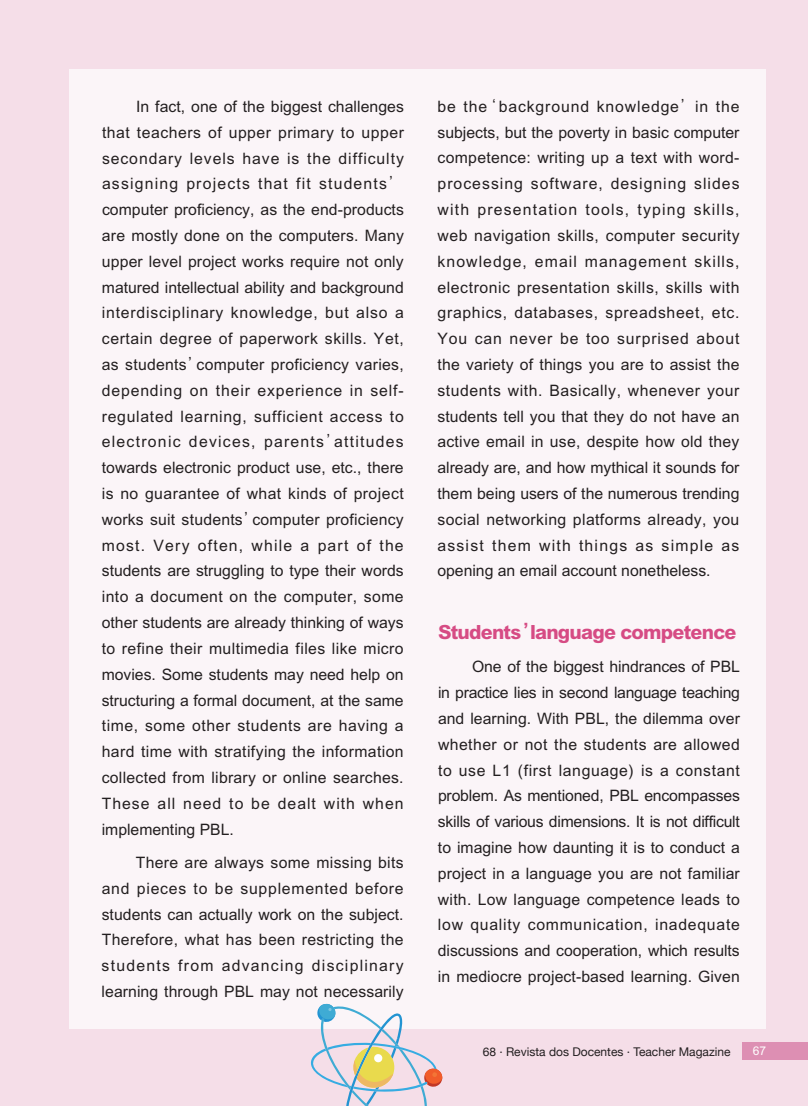
<style>
.page{position:relative;width:808px;height:1106px;background:#f5dee8}
.page>*{position:absolute;margin:0;border:0;box-sizing:border-box;transform-origin:0 0}
.t1{font:800 19.5px "M Hei HK";letter-spacing:-.04em;color:#d64b84}
.t2{font:500 15.75px/25.8px "M Hei HK";letter-spacing:.005em;color:#231f20;text-align:justify}
.t3{font:12px "Helvetica Neue";color:#231f20}
.t4{font:500 12px "M Hei HK";color:#fff}
</style>
<div class="page">
<div style="left:69px;top:69px;width:696px;height:959px;background:#fbf5f8"></div>
<div style="left:742px;top:1042px;width:66px;height:17px;background:#dd8fb3"></div>
<svg style="left:306px;top:1003px;width:136px;height:103px"></svg>
<p class="t2" style="left:102px;top:92px;width:304px;text-indent:34px">In fact, one of the biggest challenges that teachers of upper primary to upper secondary levels have is the difficulty assigning projects that fit students’ computer proficiency, as the end-products are mostly done on the computers. Many upper level project works require not only matured intellectual ability and background interdisciplinary knowledge, but also a certain degree of paperwork skills. Yet, as students’computer proficiency varies, depending on their experience in self&shy;regulated learning, sufficient access to electronic devices, parents’attitudes towards electronic product use, etc., there is no guarantee of what kinds of project works suit students’computer proficiency most. Very often, while a part of the students are struggling to type their words into a document on the computer, some other students are already thinking of ways to refine their multimedia files like micro movies. Some students may need help on structuring a formal document, at the same time, some other students are having a hard time with stratifying the information collected from library or online searches.<br>These all need to be dealt with when implementing PBL.</p>
<p class="t2" style="left:102px;top:848px;width:303px;text-indent:34px">There are always some missing bits and pieces to be supplemented before students can actually work on the subject.<br>Therefore, what has been restricting the students from advancing disciplinary learning through PBL may not necessarily</p>
<p class="t2" style="left:437px;top:92px;width:304px">be the‘background knowledge’in the subjects, but the poverty in basic computer competence: writing up a text with word&shy;processing software, designing slides with presentation tools, typing skills, web navigation skills, computer security knowledge, email management skills, electronic presentation skills, skills with graphics, databases, spreadsheet, etc.<br>You can never be too surprised about the variety of things you are to assist the students with. Basically, whenever your students tell you that they do not have an active email in use, despite how old they already are, and how mythical it sounds for them being users of the numerous trending social networking platforms already, you assist them with things as simple as opening an email account nonetheless.</p>
<p class="t1" style="left:438px;top:619px;width:300px">Students’ language competence</p>
<p class="t2" style="left:438px;top:652px;width:304px;text-indent:34px">One of the biggest hindrances of PBL in practice lies in second language teaching and learning. With PBL, the dilemma over whether or not the students are allowed to use L1 (first language) is a constant problem. As mentioned, PBL encompasses skills of various dimensions. It is not difficult to imagine how daunting it is to conduct a project in a language you are not familiar with. Low language competence leads to low quality communication, inadequate discussions and cooperation, which results in mediocre project-based learning. Given</p>
<p class="t3" style="left:483px;top:1044px;width:249px">68 · Revista dos Docentes · Teacher Magazine</p>
<p class="t4" style="left:753px;top:1041px;width:15px">67</p>
</div>
